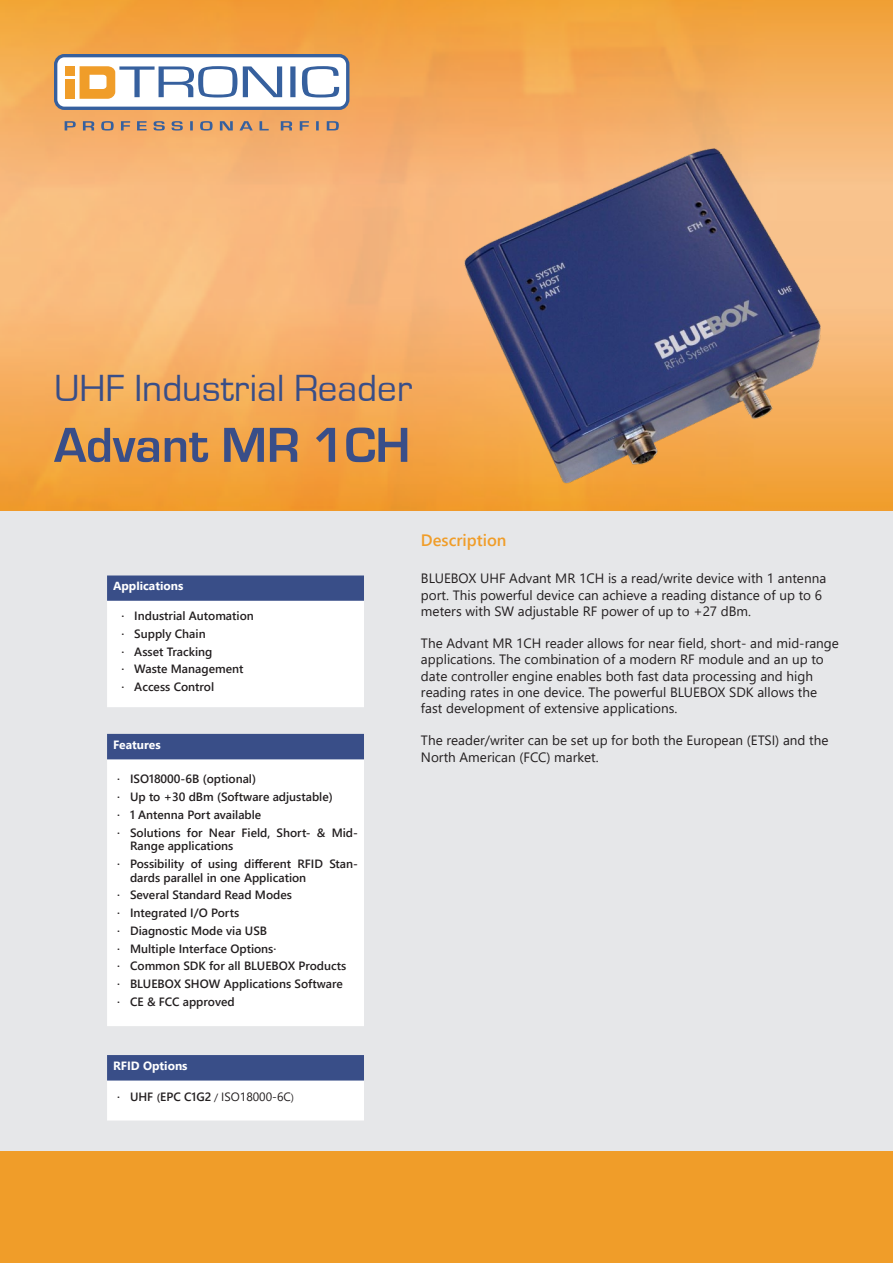
<style>
.page{position:relative;width:893px;height:1263px;background:#fff}
.page>*{position:absolute;margin:0;border:0;box-sizing:border-box;transform-origin:0 0}
.t1{font:700 51px "Eurostile T";color:#394e88}
.t2{font:39px "Eurostile T";color:#394e88}
.Headline_Orange{font:600 16.5px "Segoe UI";color:#f09d29}
.t3{font:13.5px/16.2px "Segoe UI";color:#231f20}
.t4{font:600 12px/13.5px "Segoe UI";color:#231f20}
.Headline_White{font:700 12px "Segoe UI";color:#fff}
.s1{font-size:10.5px}
.s2{font-weight:400;font-size:10.5px}
.s3{font-weight:400}
</style>
<div class="page">
<div style="left:0;top:1px;width:893px;height:1262px;background:#e6e7e9"></div>
<img style="left:0;top:0;width:893px;height:510px">
<div style="left:0;top:1152px;width:893px;height:111px;background:#f09d29"></div>
<div style="left:56px;top:56px;width:292px;height:52px;background:#fff;border-radius:9px"></div>
<div style="left:54px;top:54px;width:295px;height:56px;border:3px solid #36609e;border-radius:9px"></div>
<div style="left:65px;top:66px;width:10px;height:10px;background:#f09d29"></div>
<div style="left:65px;top:79px;width:10px;height:20px;background:#f09d29"></div>
<svg style="left:80px;top:66px;width:259px;height:33px"></svg>
<svg style="left:65px;top:121px;width:274px;height:10px;background:#b99477"></svg>
<img style="left:447px;top:131px;width:392px;height:370px">
<div style="left:110px;top:586px;width:251px;height:118px;background:#fff"></div>
<div style="left:107px;top:583px;width:257px;height:124px;border:6px solid #fff"></div>
<div style="left:110px;top:578px;width:251px;height:20px;background:#394e88"></div>
<div style="left:107px;top:575px;width:257px;height:26px;border:6px solid #394e88"></div>
<div style="left:110px;top:750px;width:251px;height:273px;background:#fff"></div>
<div style="left:107px;top:747px;width:257px;height:279px;border:6px solid #fff"></div>
<div style="left:110px;top:737px;width:251px;height:19px;background:#394e88"></div>
<div style="left:107px;top:734px;width:257px;height:25px;border:6px solid #394e88"></div>
<div style="left:110px;top:1067px;width:251px;height:50px;background:#fff"></div>
<div style="left:107px;top:1064px;width:257px;height:56px;border:6px solid #fff"></div>
<div style="left:110px;top:1058px;width:251px;height:19px;background:#394e88"></div>
<div style="left:107px;top:1055px;width:257px;height:25px;border:6px solid #394e88"></div>
<p class="t2" style="left:54px;top:367px;width:360px">UHF Industrial Reader</p>
<p class="t1" style="left:54px;top:417px;width:358px">Advant MR 1CH</p>
<p class="Headline_White" style="left:113px;top:575px;width:72px">Applications</p>
<p class="t4" style="left:122px;top:608px;width:134px">· Industrial Automation</p>
<p class="t4" style="left:122px;top:626px;width:86px">· Supply Chain</p>
<p class="t4" style="left:122px;top:643px;width:92px">· Asset Tracking</p>
<p class="t4" style="left:122px;top:661px;width:123px">· Waste Management</p>
<p class="t4" style="left:122px;top:679px;width:94px">· Access Control</p>
<p class="Headline_White" style="left:113px;top:733px;width:49px">Features</p>
<p class="t4" style="left:117px;top:771px;width:140px">· ISO18000-6B (optional)</p>
<p class="t4" style="left:117px;top:789px;width:217px">· Up to +30 dBm (Software adjustable)</p>
<p class="t4" style="left:117px;top:807px;width:146px">· 1 Antenna Port available</p>
<p class="t4" style="left:130px;top:825px;width:229px;text-indent:-13px">· Solutions for Near Field, Short- &amp; Mid-<br>Range applications</p>
<p class="t4" style="left:130px;top:856px;width:229px;text-indent:-13px">· Possibility of using different RFID Stan&shy;dards parallel in one Application</p>
<p class="t4" style="left:117px;top:887px;width:176px">· Several Standard Read Modes</p>
<p class="t4" style="left:117px;top:905px;width:123px">· Integrated I/O Ports</p>
<p class="t4" style="left:117px;top:923px;width:151px">· Diagnostic Mode via USB</p>
<p class="t4" style="left:117px;top:940px;width:161px">· Multiple Interface Options·</p>
<p class="t4" style="left:117px;top:958px;width:230px">· Common SDK for all BLUEBOX Products</p>
<p class="t4" style="left:117px;top:976px;width:227px">· BLUEBOX SHOW Applications Software</p>
<p class="t4" style="left:117px;top:994px;width:119px">· CE &amp; FCC approved</p>
<p class="Headline_White" style="left:113px;top:1054px;width:76px">RFID Options</p>
<p class="t4" style="left:117px;top:1089px;width:178px">· UHF <span class="s1">(</span>EPC C1G2 <span class="s2">/</span> <span class="s3">ISO18000-6C</span><span class="s2">)</span></p>
<p class="Headline_Orange" style="left:421px;top:524px;width:87px">Description</p>
<p class="t3" style="left:421px;top:569px;width:407px">BLUEBOX UHF Advant MR 1CH is a read/write device with 1 antenna port. This powerful device can achieve a reading distance of up to 6 meters with SW adjustable RF power of up to +27 dBm.</p>
<p class="t3" style="left:421px;top:634px;width:419px">The Advant MR 1CH reader allows for near field, short- and mid-range applications. The combination of a modern RF module and an up to date controller engine enables both fast data processing and high reading rates in one device. The powerful BLUEBOX SDK allows the fast development of extensive applications.</p>
<p class="t3" style="left:421px;top:731px;width:409px">The reader/writer can be set up for both the European (ETSI) and the<br>North American (FCC) market.</p>
</div>
